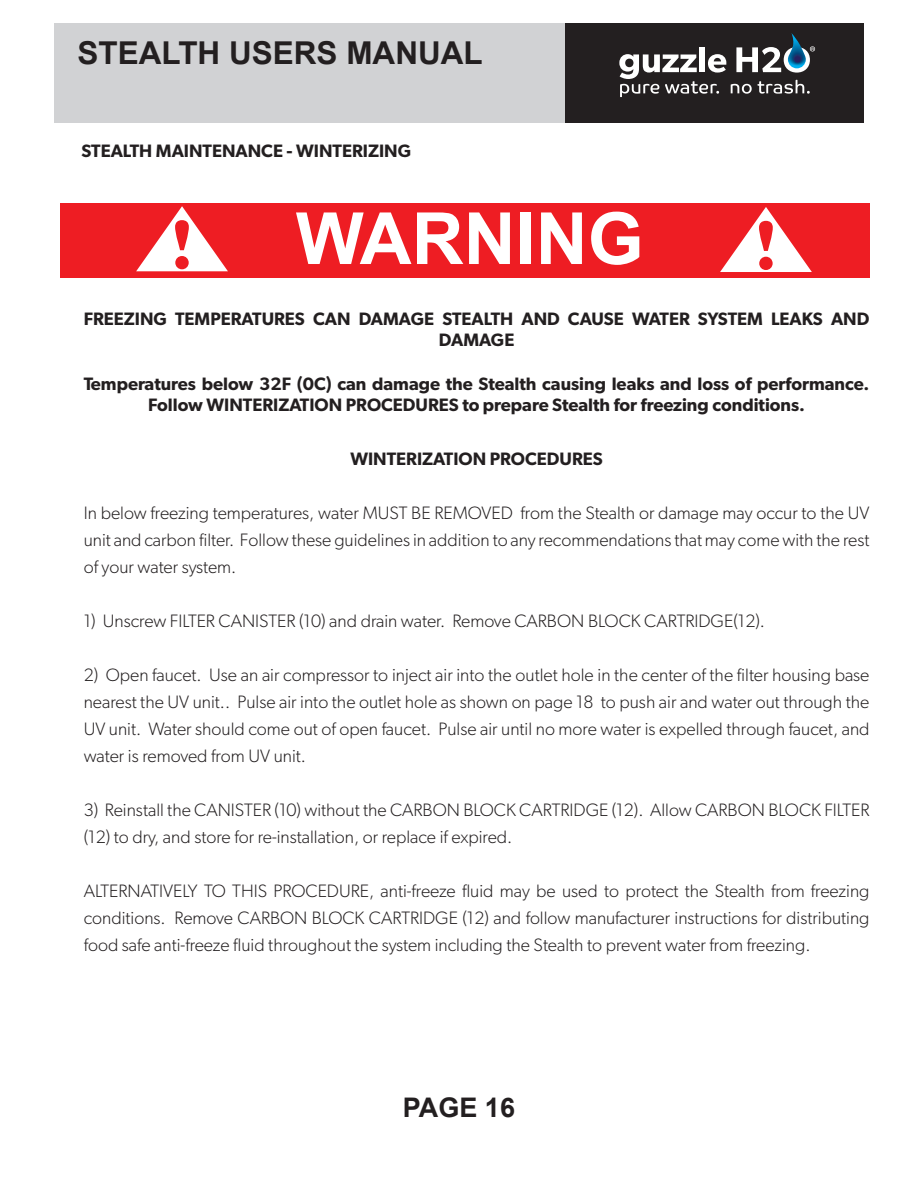
<style>
.page{position:relative;width:918px;height:1188px;background:#fff}
.page>*{position:absolute;margin:0;border:0;box-sizing:border-box;transform-origin:0 0}
.t1{font:700 72px "Arial";color:#fff}
.t2{font:700 31.5px "Arial";color:#231f20}
.t3{font:700 27px "Arial";color:#231f20}
.t4{font:300 18px/27px "Gibson";color:#231f20;text-align:justify}
.t5{font:600 18px/21.6px "Gibson";color:#231f20;text-align:center}
</style>
<div class="page">
<div style="left:54px;top:23px;width:511px;height:100px;background:#d1d2d4"></div>
<div style="left:565px;top:23px;width:299px;height:100px;background:#231f20"></div>
<svg style="left:619px;top:33px;width:196px;height:64px"></svg>
<div style="left:60px;top:203px;width:809px;height:75px;background:#ee1d23"></div>
<svg style="left:136px;top:206px;width:92px;height:65px"></svg>
<svg style="left:720px;top:207px;width:92px;height:65px"></svg>
<h2 class="t2" style="left:77px;top:30px;width:407px">STEALTH USERS MANUAL</h2>
<h2 class="t2" style="left:118px;top:30px;width:364px">REAM OPERATION AND</h2>
<p class="t5" style="left:81px;top:139px;width:331px">STEALTH MAINTENANCE - WINTERIZING</p>
<h1 class="t1" style="left:296px;top:188px;width:349px">WARNING</h1>
<p class="t5" style="left:84px;top:307px;width:787px">FREEZING TEMPERATURES CAN DAMAGE STEALTH AND CAUSE WATER SYSTEM LEAKS AND<br>DAMAGE</p>
<p class="t5" style="left:84px;top:372px;width:787px">Temperatures below 32F (0C) can damage the Stealth causing leaks and loss of performance.<br>Follow WINTERIZATION PROCEDURES to prepare Stealth for freezing conditions.</p>
<p class="t5" style="left:350px;top:448px;width:254px">WINTERIZATION PROCEDURES</p>
<p class="t4" style="left:84px;top:499px;width:787px">In below freezing temperatures, water MUST BE REMOVED from the Stealth or damage may occur to the UV unit and carbon filter. Follow these guidelines in addition to any recommendations that may come with the rest of your water system.</p>
<p class="t4" style="left:84px;top:607px;width:683px">1) Unscrew FILTER CANISTER (10) and drain water. Remove CARBON BLOCK CARTRIDGE(12).</p>
<p class="t4" style="left:84px;top:661px;width:787px">2) Open faucet. Use an air compressor to inject air into the outlet hole in the center of the filter housing base nearest the UV unit.. Pulse air into the outlet hole as shown on page 18 to push air and water out through the UV unit. Water should come out of open faucet. Pulse air until no more water is expelled through faucet, and water is removed from UV unit.</p>
<p class="t4" style="left:84px;top:796px;width:787px">3) Reinstall the CANISTER (10) without the CARBON BLOCK CARTRIDGE (12). Allow CARBON BLOCK FILTER (12) to dry, and store for re-installation, or replace if expired.</p>
<p class="t4" style="left:84px;top:877px;width:787px">ALTERNATIVELY TO THIS PROCEDURE, anti-freeze fluid may be used to protect the Stealth from freezing conditions. Remove CARBON BLOCK CARTRIDGE (12) and follow manufacturer instructions for distributing food safe anti-freeze fluid throughout the system including the Stealth to prevent water from freezing.</p>
<h3 class="t3" style="left:403px;top:1088px;width:114px">PAGE 16</h3>
</div>
